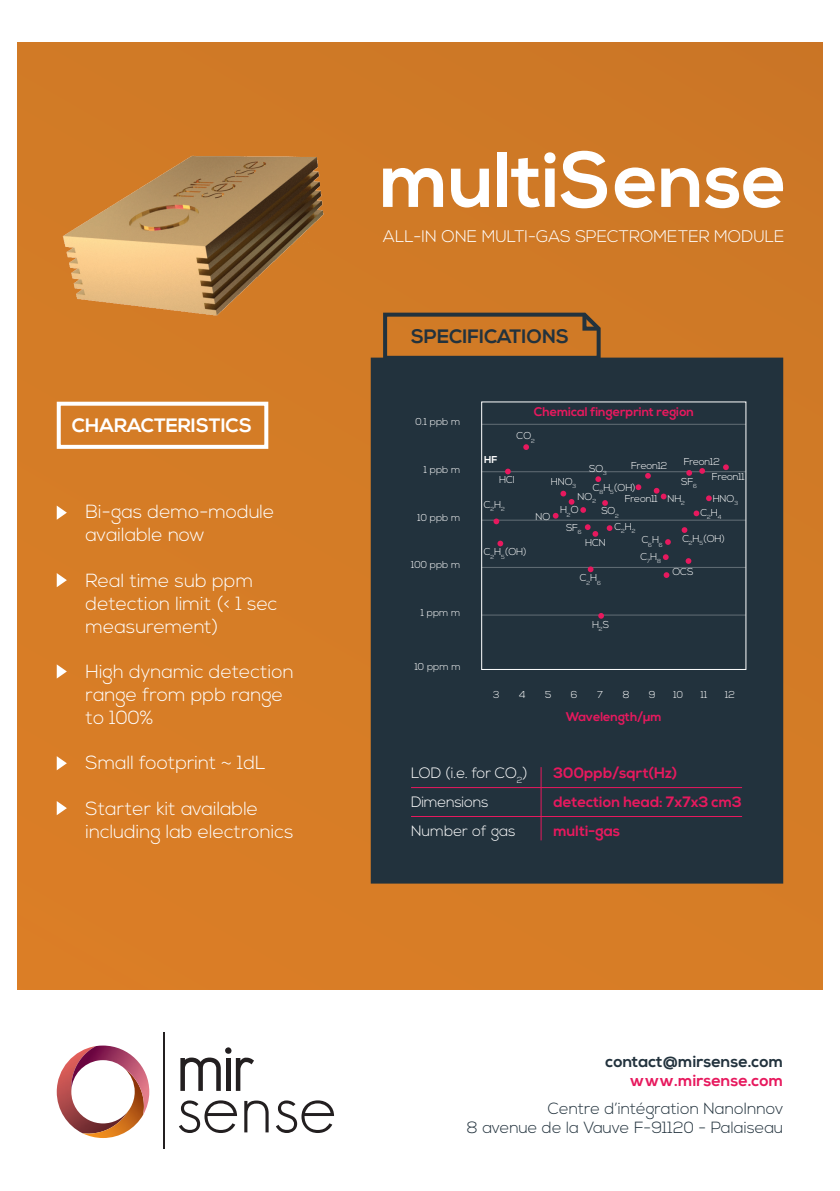
<style>
.page{position:relative;width:840px;height:1191px;background:#fff}
.page>*{position:absolute;margin:0;border:0;box-sizing:border-box;transform-origin:0 0}
.t1{font:700 77.6px "Nexa";letter-spacing:-.005em;color:#fff}
.t2{font:700 19.4px "Nexa";letter-spacing:-.005em;color:#fff}
.t3{font:700 19.4px "Nexa";color:#22323d}
.t4{font:300 19px/22.8px "Nexa";color:#fff}
.t5{font:300 16.8px "Nexa";color:#fff}
.t6{font:300 16.2px "Nexa";color:#22323d}
.t7{font:700 16.2px "Nexa";color:#22323d}
.t8{font:700 16.2px "Nexa";color:#e7195e}
.t9{font:700 15px "Nexa";color:#e7195e}
.t10{font:300 15px "Nexa";letter-spacing:-.01em;color:#fff}
.t11{font:700 12.6px "Nexa";color:#e7195e}
.t12{font:300 10px "Nexa";letter-spacing:-.02em;color:#fff}
.t13{font:700 10px "Nexa";color:#fff}
</style>
<div class="page">
<div style="left:17px;top:43px;width:805px;height:946px;background:#d47c26"></div>
<hr style="left:163px;top:1032px;width:2px;height:116px;background:#231f20">
<svg style="left:180px;top:1047px;width:74px;height:43px"></svg>
<svg style="left:179px;top:1100px;width:58px;height:33px"></svg>
<svg style="left:244px;top:1100px;width:24px;height:32px"></svg>
<svg style="left:276px;top:1100px;width:58px;height:33px"></svg>
<img style="left:57px;top:1058px;width:25px;height:75px">
<img style="left:82px;top:1114px;width:62px;height:24px">
<img style="left:71px;top:1045px;width:78px;height:69px">
<img style="left:71px;top:1046px;width:25px;height:43px">
<img style="left:125px;top:1068px;width:19px;height:46px">
<div style="left:57px;top:402px;width:211px;height:47px;border:4px solid #fff"></div>
<svg style="left:56px;top:573px;width:11px;height:14px"></svg>
<svg style="left:56px;top:505px;width:11px;height:15px"></svg>
<svg style="left:56px;top:664px;width:11px;height:15px"></svg>
<svg style="left:56px;top:756px;width:11px;height:15px"></svg>
<svg style="left:56px;top:801px;width:11px;height:14px"></svg>
<img style="left:62px;top:155px;width:262px;height:161px">
<svg style="left:383px;top:312px;width:218px;height:45px"></svg>
<div style="left:370px;top:357px;width:412px;height:526px;background:#22323d;border:2px solid #22323d"></div>
<hr style="left:481px;top:615px;width:264px;height:1px;background:#fff">
<hr style="left:481px;top:567px;width:264px;height:1px;background:#fff">
<hr style="left:481px;top:520px;width:264px;height:1px;background:#fff">
<hr style="left:481px;top:471px;width:264px;height:1px;background:#fff">
<hr style="left:481px;top:424px;width:264px;height:1px;background:#fff">
<hr style="left:411px;top:787px;width:330px;height:1px;background:#e7195e">
<hr style="left:411px;top:816px;width:330px;height:1px;background:#e7195e">
<hr style="left:540px;top:767px;width:1px;height:73px;background:#e7195e">
<svg style="left:493px;top:518px;width:6px;height:6px"></svg>
<svg style="left:497px;top:540px;width:6px;height:6px"></svg>
<svg style="left:504px;top:468px;width:6px;height:6px"></svg>
<svg style="left:523px;top:444px;width:5px;height:6px"></svg>
<svg style="left:552px;top:513px;width:6px;height:5px"></svg>
<svg style="left:560px;top:491px;width:14px;height:14px"></svg>
<svg style="left:580px;top:507px;width:5px;height:6px"></svg>
<svg style="left:595px;top:476px;width:5px;height:6px"></svg>
<svg style="left:602px;top:500px;width:5px;height:6px"></svg>
<svg style="left:584px;top:524px;width:14px;height:13px"></svg>
<svg style="left:606px;top:525px;width:6px;height:6px"></svg>
<svg style="left:587px;top:566px;width:6px;height:6px"></svg>
<svg style="left:598px;top:613px;width:5px;height:5px"></svg>
<svg style="left:663px;top:572px;width:6px;height:6px"></svg>
<svg style="left:685px;top:558px;width:6px;height:6px"></svg>
<svg style="left:663px;top:554px;width:5px;height:6px"></svg>
<svg style="left:665px;top:539px;width:5px;height:6px"></svg>
<svg style="left:681px;top:527px;width:6px;height:6px"></svg>
<svg style="left:693px;top:510px;width:6px;height:6px"></svg>
<svg style="left:706px;top:495px;width:5px;height:6px"></svg>
<svg style="left:723px;top:464px;width:5px;height:6px"></svg>
<svg style="left:699px;top:468px;width:5px;height:6px"></svg>
<svg style="left:686px;top:470px;width:5px;height:6px"></svg>
<svg style="left:635px;top:473px;width:31px;height:26px"></svg>
<p class="t2" style="left:72px;top:414px;width:181px">CHARACTERISTICS</p>
<p class="t4" style="left:85px;top:501px;width:190px">Bi-gas demo-module available now</p>
<p class="t4" style="left:85px;top:570px;width:193px">Real time sub ppm detection limit (&lt; 1 sec measurement)</p>
<p class="t4" style="left:85px;top:661px;width:209px">High dynamic detection range from ppb range to 100%</p>
<p class="t4" style="left:85px;top:752px;width:181px">Small footprint ~ 1dL</p>
<p class="t4" style="left:85px;top:798px;width:209px">Starter kit available including lab electronics</p>
<p class="t1" style="left:380px;top:135px;width:408px">multiSense</p>
<p class="t5" style="left:383px;top:226px;width:402px">ALL-IN ONE MULTI-GAS SPECTROMETER MODULE</p>
<p class="t3" style="left:411px;top:325px;width:159px">SPECIFICATIONS</p>
<p class="t12" style="left:415px;top:416px;width:46px">0.1 ppb m</p>
<p class="t12" style="left:423px;top:463px;width:38px">1 ppb m</p>
<p class="t12" style="left:417px;top:512px;width:44px">10 ppb m</p>
<p class="t12" style="left:411px;top:559px;width:51px">100 ppb m</p>
<p class="t12" style="left:420px;top:606px;width:41px">1 ppm m</p>
<p class="t12" style="left:414px;top:661px;width:47px">10 ppm m</p>
<p class="t11" style="left:533px;top:405px;width:162px">Chemical fingerprint region</p>
<p class="t12" style="left:516px;top:430px;width:20px">CO<sub>2</sub></p>
<p class="t13" style="left:484px;top:453px;width:15px">HF</p>
<p class="t12" style="left:683px;top:456px;width:38px">Freon12</p>
<p class="t12" style="left:711px;top:470px;width:34px">Freon11</p>
<p class="t12" style="left:631px;top:460px;width:38px">Freon12</p>
<p class="t12" style="left:589px;top:463px;width:19px">SO<sub>3</sub></p>
<p class="t12" style="left:499px;top:474px;width:17px">HCI</p>
<p class="t12" style="left:550px;top:475px;width:27px">HNO<sub>3</sub></p>
<p class="t12" style="left:680px;top:476px;width:17px">SF<sub>6</sub></p>
<p class="t12" style="left:592px;top:482px;width:44px">C<sub>8</sub>H<sub>5</sub>(OH)</p>
<p class="t12" style="left:614px;top:520px;width:23px">C<sub>2</sub>H<sub>2</sub></p>
<p class="t12" style="left:577px;top:491px;width:20px">NO<sub>2</sub></p>
<p class="t12" style="left:667px;top:492px;width:19px">NH<sub>2</sub></p>
<p class="t12" style="left:712px;top:492px;width:27px">HNO<sub>3</sub></p>
<p class="t12" style="left:624px;top:492px;width:34px">Freon11</p>
<p class="t12" style="left:483px;top:498px;width:23px">C<sub>2</sub>H<sub>2</sub></p>
<p class="t12" style="left:483px;top:546px;width:44px">C<sub>2</sub>H<sub>5</sub>(OH)</p>
<p class="t12" style="left:640px;top:550px;width:22px">C<sub>7</sub>H<sub>8</sub></p>
<p class="t12" style="left:559px;top:504px;width:20px">H<sub>2</sub>O</p>
<p class="t12" style="left:565px;top:521px;width:17px">SF<sub>6</sub></p>
<p class="t12" style="left:601px;top:505px;width:19px">SO<sub>2</sub></p>
<p class="t12" style="left:700px;top:506px;width:22px">C<sub>2</sub>H<sub>4</sub></p>
<p class="t12" style="left:535px;top:510px;width:16px">NO</p>
<p class="t12" style="left:641px;top:534px;width:22px">C<sub>6</sub>H<sub>6</sub></p>
<p class="t12" style="left:682px;top:532px;width:44px">C<sub>2</sub>H<sub>5</sub>(OH)</p>
<p class="t12" style="left:672px;top:565px;width:23px">OCS</p>
<p class="t12" style="left:585px;top:537px;width:22px">HCN</p>
<p class="t12" style="left:579px;top:572px;width:23px">C<sub>2</sub>H<sub>6</sub></p>
<p class="t12" style="left:591px;top:618px;width:18px">H<sub>2</sub>S</p>
<p class="t12" style="left:493px;top:688px;width:8px">3</p>
<p class="t12" style="left:519px;top:688px;width:8px">4</p>
<p class="t12" style="left:545px;top:688px;width:8px">5</p>
<p class="t12" style="left:570px;top:688px;width:8px">6</p>
<p class="t12" style="left:597px;top:688px;width:7px">7</p>
<p class="t12" style="left:622px;top:688px;width:8px">8</p>
<p class="t12" style="left:648px;top:688px;width:8px">9</p>
<p class="t12" style="left:673px;top:688px;width:11px">10</p>
<p class="t12" style="left:700px;top:688px;width:8px">11</p>
<p class="t12" style="left:724px;top:688px;width:11px">12</p>
<p class="t11" style="left:565px;top:709px;width:97px">Wavelength/µm</p>
<p class="t10" style="left:411px;top:764px;width:118px">LOD (i.e. for CO<sub>2</sub>)</p>
<p class="t10" style="left:411px;top:793px;width:79px">Dimensions</p>
<p class="t10" style="left:411px;top:822px;width:106px">Number of gas</p>
<p class="t9" style="left:553px;top:764px;width:125px">300ppb/sqrt(Hz)</p>
<p class="t9" style="left:553px;top:793px;width:190px">detection head: 7x7x3 cm3</p>
<p class="t9" style="left:553px;top:821px;width:68px">multi-gas</p>
<p class="t7" style="left:605px;top:1051px;width:179px">contact@mirsense.com</p>
<p class="t8" style="left:629px;top:1071px;width:155px">www.mirsense.com</p>
<p class="t6" style="left:547px;top:1098px;width:237px">Centre d’intégration NanoInnov</p>
<p class="t6" style="left:466px;top:1118px;width:317px">8 avenue de la Vauve F-91120 - Palaiseau</p>
</div>
